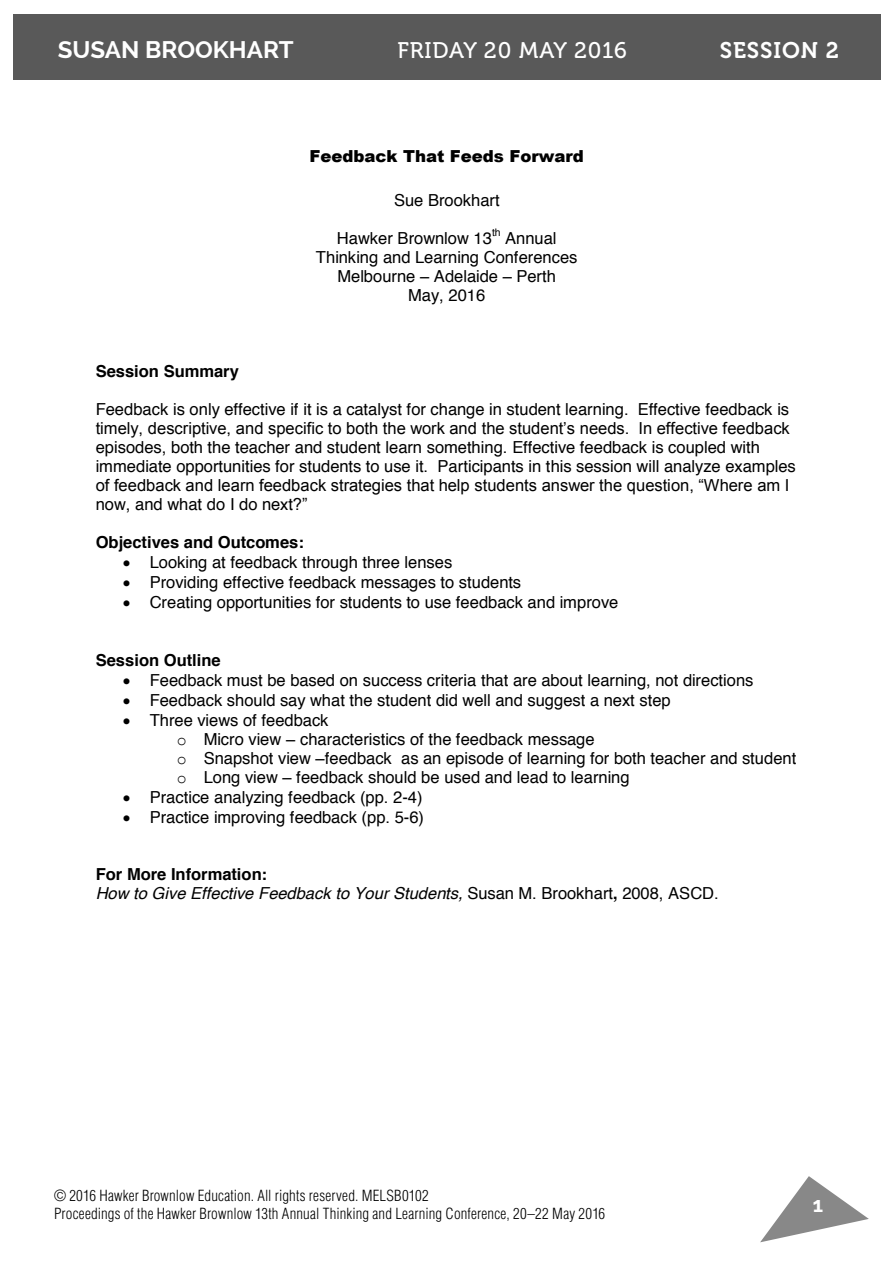
<style>
.page{position:relative;width:893px;height:1263px;background:#fff}
.page>*{position:absolute;margin:0;border:0;box-sizing:border-box;transform-origin:0 0}
.t1{font:700 24px "Raleway";color:#fff}
.t2{font:22.5px "Museo 500";letter-spacing:.04em;color:#fff}
.t3{font:22.5px "Museo 700";letter-spacing:.04em;color:#fff}
.t4{font:700 21px "Raleway";color:#fff}
.t5{font:16.5px/20.1px "Helvetica";color:#000}
.t6{font:16.5px "Arial";color:#000}
.t7{font:italic 16.5px/19px "Helvetica";color:#000}
.t8{font:700 16.5px "Helvetica";color:#000}
.t9{font:900 16.5px "Arial";letter-spacing:-.005em;color:#000}
.t10{font:300 condensed 15px/18px "Helvetica LT Std";letter-spacing:.01em;color:#000}
.t11{font:10.5px "Helvetica";color:#000}
.s1{font-family:"Arial"}
.s2{font-family:"Courier New"}
.s3{font-weight:700;font-style:normal}
.s4{font-style:normal}
</style>
<div class="page">
<div style="left:13px;top:14px;width:867px;height:65px;background:#595959"></div>
<svg style="left:760px;top:1176px;width:109px;height:66px"></svg>
<h1 class="t1" style="left:58px;top:36px;width:237px">SUSAN BROOKHART</h1>
<h2 class="t2" style="left:397px;top:42px;width:231px">FRIDAY 20 MAY 2016</h2>
<h2 class="t3" style="left:720px;top:42px;width:121px">SESSION 2</h2>
<p class="t9" style="left:309px;top:145px;width:276px">Feedback That Feeds Forward</p>
<p class="t5" style="left:394px;top:191px;width:107px">Sue Brookhart</p>
<p class="t5" style="left:337px;top:229px;width:156px">Hawker Brownlow 13</p>
<p class="t11" style="left:492px;top:225px;width:10px">th</p>
<p class="t5" style="left:505px;top:229px;width:53px">Annual</p>
<p class="t5" style="left:316px;top:248px;width:263px">Thinking and Learning Conferences</p>
<p class="t5" style="left:337px;top:267px;width:220px">Melbourne <span class="s1">–</span> Adelaide <span class="s1">–</span> Perth</p>
<p class="t5" style="left:408px;top:286px;width:79px">May, 2016</p>
<p class="t8" style="left:96px;top:357px;width:145px">Session Summary</p>
<p class="t5" style="left:96px;top:399px;width:695px">Feedback is only effective if it is a catalyst for change in student learning. Effective feedback is</p>
<p class="t6" style="left:96px;top:417px;width:695px">timely, descriptive, and specific to both the work and the student’s needs. In effective feedback</p>
<p class="t5" style="left:96px;top:438px;width:702px;line-height:18.9px">episodes, both the teacher and student learn something. Effective feedback is coupled with immediate opportunities for students to use it. Participants in this session will analyze examples</p>
<p class="t6" style="left:96px;top:474px;width:695px">of feedback and learn feedback strategies that help students answer the question, “Where am I</p>
<p class="t5" style="left:96px;top:494px;width:213px">now, and what do I do next<span class="s1">?”</span></p>
<p class="t8" style="left:96px;top:528px;width:210px">Objectives and Outcomes:</p>
<p class="t5" style="left:150px;top:552px;width:470px">Looking at feedback through three lenses<br>Providing effective feedback messages to students<br>Creating opportunities for students to use feedback and improve</p>
<p class="t8" style="left:96px;top:647px;width:127px">Session Outline</p>
<p class="t5" style="left:150px;top:671px;width:605px">Feedback must be based on success criteria that are about learning, not directions</p>
<p class="t5" style="left:150px;top:691px;width:523px">Feedback should say what the student did well and suggest a next step</p>
<p class="t5" style="left:150px;top:711px;width:180px">Three views of feedback</p>
<p class="t5" style="left:177px;top:730px;width:420px"><span class="s2">o</span> Micro view <span class="s1">–</span> characteristics of the feedback message</p>
<p class="t5" style="left:177px;top:749px;width:621px"><span class="s2">o</span> Snapshot view <span class="s1">–</span>feedback as an episode of learning for both teacher and student</p>
<p class="t5" style="left:177px;top:768px;width:454px"><span class="s2">o</span> Long view <span class="s1">–</span> feedback should be used and lead to learning</p>
<p class="t5" style="left:150px;top:788px;width:274px">Practice analyzing feedback (pp. 2-4)</p>
<p class="t5" style="left:150px;top:808px;width:276px">Practice improving feedback (pp. 5-6)</p>
<p class="t7" style="left:96px;top:865px;width:625px"><span class="s3">For More Information:<br></span>How to Give Effective Feedback to Your Students, <span class="s4">Susan M. Brookhart</span><span class="s3">,</span> <span class="s4">2008, ASCD.</span></p>
<p class="t10" style="left:54px;top:1189px;width:553px">© 2016 Hawker Brownlow Education. All rights reserved. MELSB0102<br>Proceedings of the Hawker Brownlow 13th Annual Thinking and Learning Conference, 20–22 May 2016</p>
<p class="t4" style="left:813px;top:1193px;width:12px">1</p>
</div>
